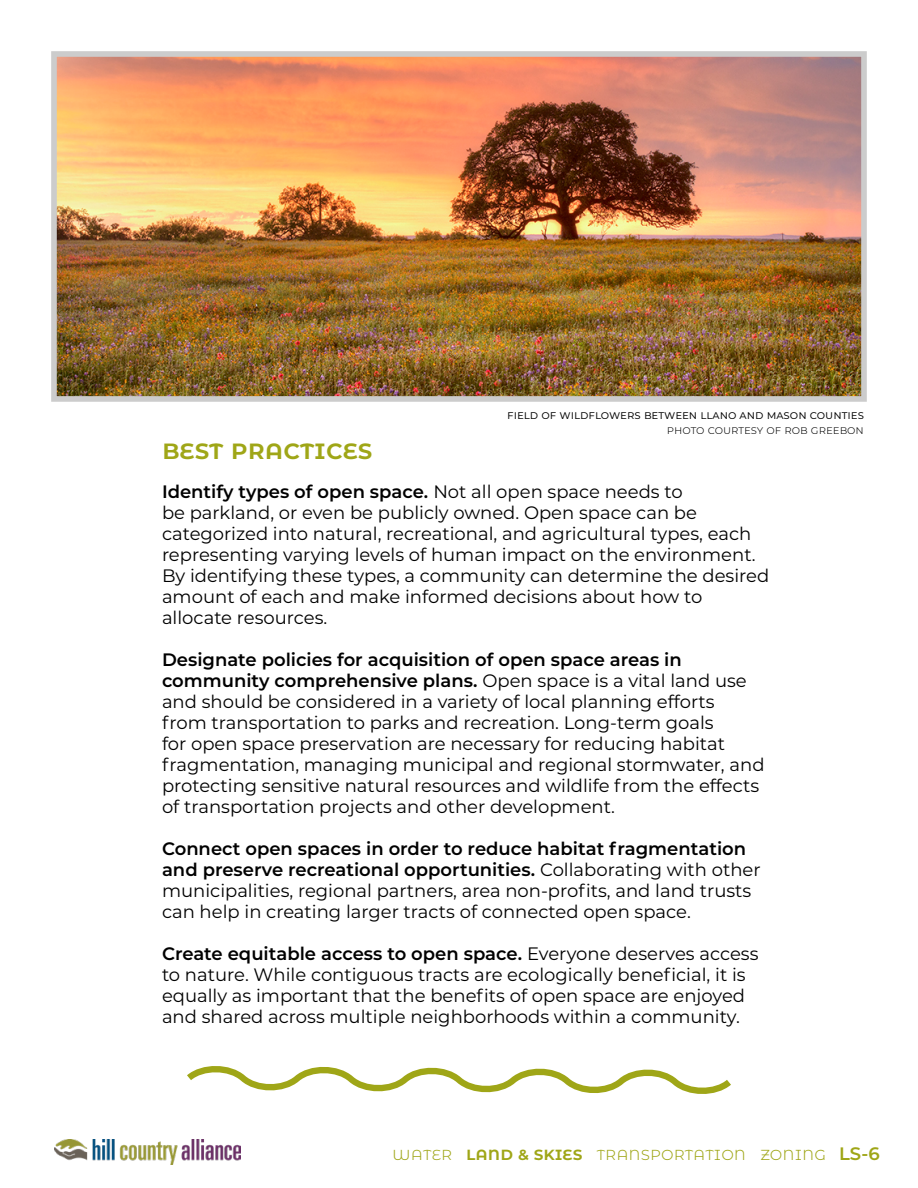
<style>
.page{position:relative;width:918px;height:1188px;background:#fff}
.page>*{position:absolute;margin:0;border:0;box-sizing:border-box;transform-origin:0 0}
.t1{font:600 27px "Montserrat";color:#9fa617}
.t2{font:18px/21px "Montserrat";color:#000}
.t3{font:300 18px "Montserrat";color:#9fa617}
.t4{font:12px "Montserrat";color:#000}
.t5{font:300 12px "Montserrat";color:#000}
.s1{font-weight:600}
</style>
<div class="page">
<img style="left:54px;top:1139px;width:186px;height:26px">
<svg style="left:187px;top:1066px;width:544px;height:28px"></svg>
<img style="left:58px;top:58px;width:802px;height:337px">
<div style="left:51px;top:51px;width:816px;height:351px;border:6px solid #ccc"></div>
<h1 class="t1" style="left:162px;top:431px;width:212px">best practices</h1>
<p class="t4" style="left:507px;top:407px;width:358px">field of wildflowers between llano and mason counties</p>
<p class="t5" style="left:667px;top:421px;width:199px">photo courtesy of rob greebon</p>
<p class="t2" style="left:162px;top:481px;width:609px"><span class="s1">Identify types of open space.</span> Not all open space needs to<br>be parkland, or even be publicly owned. Open space can be categorized into natural, recreational, and agricultural types, each representing varying levels of human impact on the environment.<br>By identifying these types, a community can determine the desired amount of each and make informed decisions about how to allocate resources.</p>
<p class="t2" style="left:162px;top:649px;width:604px"><span class="s1">Designate policies for acquisition of open space areas in community comprehensive plans.</span> Open space is a vital land use and should be considered in a variety of local planning efforts<br>from transportation to parks and recreation. Long-term goals<br>for open space preservation are necessary for reducing habitat fragmentation, managing municipal and regional stormwater, and protecting sensitive natural resources and wildlife from the effects of transportation projects and other development.</p>
<p class="t2" style="left:162px;top:838px;width:600px"><span class="s1">Connect open spaces in order to reduce habitat fragmentation and preserve recreational opportunities.</span> Collaborating with other municipalities, regional partners, area non-profits, and land trusts can help in creating larger tracts of connected open space.</p>
<p class="t2" style="left:162px;top:943px;width:598px"><span class="s1">Create equitable access to open space.</span> Everyone deserves access to nature. While contiguous tracts are ecologically beneficial, it is equally as important that the benefits of open space are enjoyed and shared across multiple neighborhoods within a community.</p>
<p class="t3" style="left:392px;top:1141px;width:489px">water <span class="s1">land &amp; skies</span> transportation zoning <span class="s1">LS-6</span></p>
</div>
